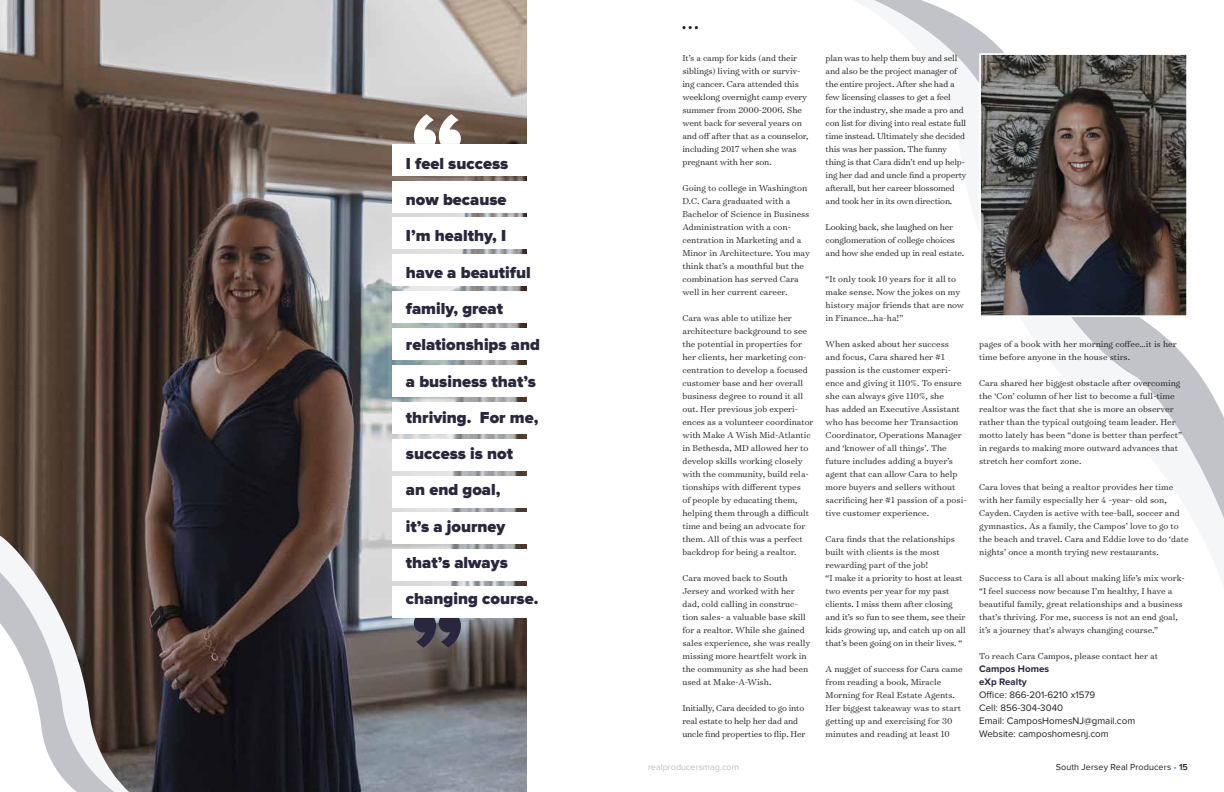
<style>
.page{position:relative;width:1224px;height:792px;background:#fff}
.page>*{position:absolute;margin:0;border:0;box-sizing:border-box;transform-origin:0 0}
.t1{font:900 16.6px/36.3px "Proxima Nova";color:#29273d}
.t2{font:300 9.8px/13px "Surveyor Text";color:#231f20}
.t3{font:300 9.8px/13px "Surveyor Text";letter-spacing:-.02em;color:#231f20}
.t4{font:9.8px/13px "Proxima Nova";color:#231f20}
.t5{font:700 9.8px/13px "Proxima Nova";color:#29273d}
.t6{font:9px "Proxima Nova";letter-spacing:.01em;color:#231f20}
.t7{font:9px "Proxima Nova";color:#bcbec0}
.s1{color:#19a8e0}
.s2{font-weight:600}
</style>
<div class="page">
<img style="left:0;top:0;width:526px;height:792px">
<svg style="left:193px;top:313px;width:5px;height:479px;background:#342d2f"></svg>
<svg style="left:187px;top:313px;width:6px;height:479px;background:#2d272c"></svg>
<svg style="left:0;top:313px;width:187px;height:479px;background:#6d615c"></svg>
<div style="left:392px;top:144px;width:162px;height:31px;background:#fff"></div>
<div style="left:392px;top:218px;width:162px;height:31px;background:#fff"></div>
<div style="left:392px;top:439px;width:162px;height:31px;background:#fff"></div>
<div style="left:392px;top:291px;width:162px;height:32px;background:#fff"></div>
<div style="left:392px;top:513px;width:162px;height:31px;background:#fff"></div>
<div style="left:392px;top:365px;width:162px;height:32px;background:#fff"></div>
<div style="left:392px;top:586px;width:162px;height:32px;background:#fff"></div>
<div style="left:392px;top:181px;width:162px;height:31px;background:#fff"></div>
<div style="left:392px;top:255px;width:162px;height:31px;background:#fff"></div>
<div style="left:392px;top:476px;width:162px;height:31px;background:#fff"></div>
<div style="left:392px;top:328px;width:162px;height:32px;background:#fff"></div>
<div style="left:392px;top:550px;width:162px;height:31px;background:#fff"></div>
<div style="left:392px;top:402px;width:162px;height:32px;background:#fff"></div>
<svg style="left:414px;top:114px;width:47px;height:30px"></svg>
<svg style="left:414px;top:618px;width:47px;height:30px"></svg>
<svg style="left:874px;top:0;width:350px;height:519px"></svg>
<img style="left:982px;top:56px;width:203px;height:258px">
<div style="left:979px;top:53px;width:209px;height:264px;border:2px solid #fff"></div>
<svg style="left:682px;top:26px;width:16px;height:3px"></svg>
<h1 class="t1" style="left:406px;top:146px;width:136px">I feel success now because<br>I’m healthy, I have a beautiful family, great relationships and a business that’s thriving. For me, success is not<br>an end goal,<br>it’s a journey that’s always changing course.</h1>
<p class="t2" style="left:682px;top:51px;width:128px">It’s a camp for kids (and their siblings) living with or surviv&shy;ing cancer. Cara attended this weeklong overnight camp every summer from 2000-2006. She went back for several years on and off after that as a counselor, including 2017 when she was pregnant with her son.</p>
<p class="t2" style="left:682px;top:181px;width:129px">Going to college in Washington<br>D.C. Cara graduated with a<br>Bachelor of Science in Business<br>Administration with a con&shy;centration in Marketing and a<br>Minor in Architecture. You may think that’s a mouthful but the combination has served Cara well in her current career.</p>
<p class="t2" style="left:682px;top:311px;width:133px">Cara was able to utilize her architecture background to see the potential in properties for her clients, her marketing con&shy;centration to develop a focused customer base and her overall business degree to round it all out. Her previous job experi&shy;ences as a volunteer coordinator with Make A Wish Mid-Atlantic in Bethesda, MD allowed her to develop skills working closely with the community, build rela&shy;tionships with different types<br>of people by educating them, helping them through a difficult time and being an advocate for them. All of this was a perfect backdrop for being a realtor.</p>
<p class="t2" style="left:682px;top:571px;width:130px">Cara moved back to South<br>Jersey and worked with her dad, cold calling in construc&shy;tion sales- a valuable base skill for a realtor. While she gained sales experience, she was really missing more heartfelt work in the community as she had been used at Make-A-Wish.</p>
<p class="t3" style="left:682px;top:701px;width:125px">Initially, Cara decided to go into real estate to help her dad and uncle find properties to flip. Her</p>
<p class="t3" style="left:826px;top:51px;width:142px">plan was to help them buy and sell and also be the project manager of the entire project. After she had a few licensing classes to get a feel<br>for the industry, she made a pro and con list for diving into real estate full time instead. Ultimately she decided this was her passion. The funny thing is that Cara didn’t end up help&shy;ing her dad and uncle find a property afterall, but her career blossomed and took her in its own direction.</p>
<p class="t3" style="left:826px;top:220px;width:140px">Looking back, she laughed on her conglomeration of college choices and how she ended up in real estate.</p>
<p class="t2" style="left:826px;top:272px;width:140px">“It only took 10 years for it all to make sense. Now the jokes on my history major friends that are now in Finance…ha-ha!”</p>
<p class="t2" style="left:826px;top:337px;width:143px">When asked about her success<br>and focus, Cara shared her #1 passion is the customer experi&shy;ence and giving it 110%. To ensure she can always give 110%, she<br>has added an Executive Assistant who has become her Transaction<br>Coordinator, Operations Manager and ‘knower of all things’. The future includes adding a buyer’s agent that can allow Cara to help more buyers and sellers without sacrificing her #1 passion of a posi&shy;tive customer experience.</p>
<p class="t2" style="left:826px;top:532px;width:142px">Cara finds that the relationships built with clients is the most rewarding part of the job!<br>“I make it a priority to host at least two events per year for my past clients. I miss them after closing and it’s so fun to see them, see their kids growing up, and catch up on all that’s been going on in their lives. “</p>
<p class="t2" style="left:826px;top:662px;width:139px">A nugget of success for Cara came from reading a book, Miracle<br>Morning for Real Estate Agents.<br>Her biggest takeaway was to start getting up and exercising for 30 minutes and reading at least 10</p>
<p class="t2" style="left:979px;top:337px;width:199px">pages of a book with her morning coffee…it is her time before anyone in the house stirs.</p>
<p class="t2" style="left:979px;top:376px;width:204px">Cara shared her biggest obstacle after overcoming the ‘Con’ column of her list to become a full-time realtor was the fact that she is more an observer rather than the typical outgoing team leader. Her motto lately has been “done is better than perfect” in regards to making more outward advances that stretch her comfort zone.</p>
<p class="t2" style="left:979px;top:480px;width:211px">Cara loves that being a realtor provides her time with her family especially her 4 -year- old son, Cayden. Cayden is active with tee-ball, soccer and gymnastics. As a family, the Campos’ love to go to the beach and travel. Cara and Eddie love to do ‘date nights’ once a month trying new restaurants.</p>
<p class="t2" style="left:979px;top:571px;width:207px">Success to Cara is all about making life’s mix work-“I feel success now because I’m healthy, I have a beautiful family, great relationships and a business that’s thriving. For me, success is not an end goal, it’s a journey that’s always changing course.”</p>
<p class="t2" style="left:979px;top:649px;width:180px">To reach Cara Campos, please contact her at</p>
<p class="t5" style="left:979px;top:663px;width:71px">Campos Homes eXp Realty</p>
<p class="t4" style="left:979px;top:689px;width:158px">Office: 866-201-6210 x1579<br>Cell: 856-304-3040<br>Email: CamposHomesNJ@gmail.com<br>Website: camposhomesnj.com</p>
<p class="t7" style="left:648px;top:762px;width:92px">realproducersmag.com</p>
<p class="t6" style="left:1056px;top:762px;width:134px">South Jersey Real Producers <span class="s1">•</span> <span class="s2">15</span></p>
</div>
